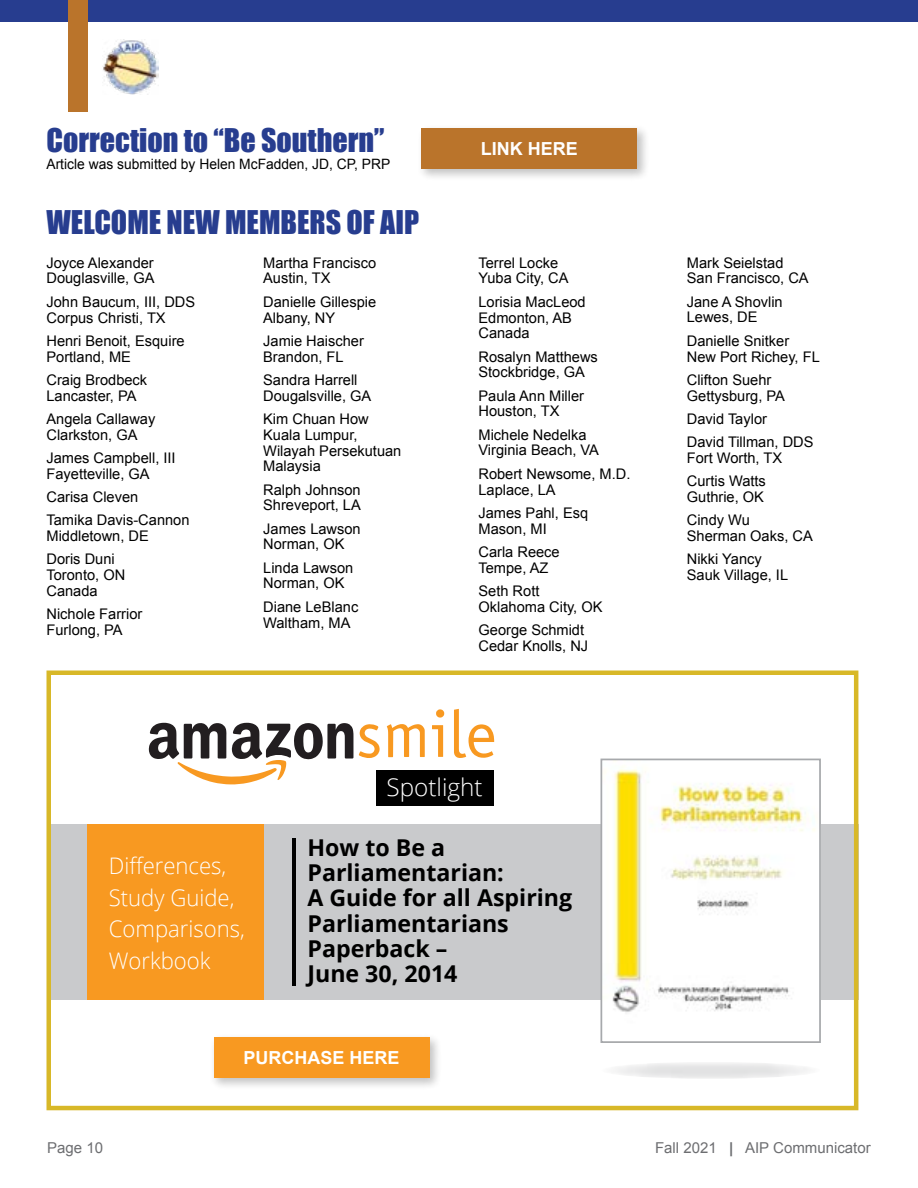
<style>
.page{position:relative;width:918px;height:1188px;background:#fff}
.page>*{position:absolute;margin:0;border:0;box-sizing:border-box;transform-origin:0 0}
.t1{font:30px "Impact";color:#273d8f}
.t2{font:300 24.3px "Open Sans";color:#fff}
.t3{font:700 23.25px/25px "Open Sans";color:#000}
.t4{font:300 22.8px/31.7px "Open Sans";color:#fff}
.t5{font:700 18px "Arial";color:#fff}
.t6{font:15px "Arial";color:#6d6e71}
.t7{font:14.7px/15.8px "Arial";color:#000}
.t8{font:14.25px "Arial";color:#000}
.s1{font-weight:700}
</style>
<div class="page">
<div style="left:0;top:0;width:918px;height:22px;background:#273d8f"></div>
<div style="left:68px;top:0;width:19px;height:111px;background:#ba742b"></div>
<img style="left:103px;top:39px;width:55px;height:56px">
<div style="left:47px;top:824px;width:811px;height:176px;background:#c9cacc"></div>
<div style="left:87px;top:824px;width:177px;height:176px;background:#f89921"></div>
<hr style="left:292px;top:839px;width:4px;height:147px;background:#000">
<div style="left:46px;top:670px;width:812px;height:440px;border:4px solid #d8b828"></div>
<div style="left:210px;top:1033px;width:232px;height:57px;background:#000;opacity:.25"></div>
<div style="left:214px;top:1037px;width:216px;height:40px;background:#f89921"></div>
<div style="left:377px;top:770px;width:117px;height:36px;background:#000"></div>
<svg style="left:436px;top:709px;width:8px;height:9px"></svg>
<svg style="left:387px;top:724px;width:38px;height:33px"></svg>
<svg style="left:359px;top:724px;width:21px;height:34px"></svg>
<svg style="left:454px;top:709px;width:40px;height:49px"></svg>
<svg style="left:432px;top:725px;width:11px;height:32px"></svg>
<svg style="left:149px;top:723px;width:204px;height:62px"></svg>
<img style="left:604px;top:767px;width:214px;height:246px">
<div style="left:601px;top:759px;width:220px;height:284px;border:2px solid #a7a9ac"></div>
<svg style="left:600px;top:1062px;width:221px;height:17px;fill:#eaeaeb"></svg>
<div style="left:417px;top:125px;width:233px;height:57px;background:#000;opacity:.25"></div>
<div style="left:421px;top:128px;width:216px;height:41px;background:#ba742b"></div>
<h1 class="t1" style="left:46px;top:117px;width:340px">Correction to “Be Southern”</h1>
<p class="t8" style="left:46px;top:155px;width:345px">Article was submitted by Helen McFadden, JD, CP, PRP</p>
<h1 class="t1" style="left:46px;top:199px;width:374px">WELCOME NEW MEMBERS OF AIP</h1>
<p class="t7" style="left:46px;top:255px;width:110px">Joyce Alexander<br>Douglasville, GA</p>
<p class="t7" style="left:46px;top:294px;width:150px">John Baucum, III, DDS<br>Corpus Christi, TX</p>
<p class="t7" style="left:46px;top:333px;width:140px">Henri Benoit, Esquire<br>Portland, ME</p>
<p class="t7" style="left:46px;top:372px;width:102px">Craig Brodbeck<br>Lancaster, PA</p>
<p class="t7" style="left:46px;top:411px;width:110px">Angela Callaway<br>Clarkston, GA</p>
<p class="t7" style="left:46px;top:450px;width:131px">James Campbell, III<br>Fayetteville, GA</p>
<p class="t7" style="left:46px;top:485px;width:145px;line-height:23.2px">Carisa Cleven<br>Tamika Davis-Cannon</p>
<p class="t7" style="left:46px;top:525px;width:104px;line-height:23.2px">Middletown, DE<br>Doris Duni</p>
<p class="t7" style="left:46px;top:567px;width:80px">Toronto, ON<br>Canada</p>
<p class="t7" style="left:46px;top:606px;width:97px">Nichole Farrior<br>Furlong, PA</p>
<p class="t7" style="left:263px;top:255px;width:114px">Martha Francisco<br>Austin, TX</p>
<p class="t7" style="left:263px;top:294px;width:114px">Danielle Gillespie<br>Albany, NY</p>
<p class="t7" style="left:263px;top:333px;width:102px">Jamie Haischer<br>Brandon, FL</p>
<p class="t7" style="left:263px;top:372px;width:110px">Sandra Harrell<br>Dougalsville, GA</p>
<p class="t7" style="left:263px;top:411px;width:140px">Kim Chuan How<br>Kuala Lumpur,<br>Wilayah Persekutuan<br>Malaysia</p>
<p class="t7" style="left:263px;top:482px;width:99px">Ralph Johnson<br>Shreveport, LA</p>
<p class="t7" style="left:263px;top:521px;width:99px">James Lawson<br>Norman, OK</p>
<p class="t7" style="left:263px;top:560px;width:92px">Linda Lawson<br>Norman, OK</p>
<p class="t7" style="left:263px;top:599px;width:97px">Diane LeBlanc<br>Waltham, MA</p>
<p class="t5" style="left:481px;top:137px;width:99px">LINK HERE</p>
<p class="t7" style="left:478px;top:255px;width:91px">Terrel Locke<br>Yuba City, CA</p>
<p class="t7" style="left:478px;top:294px;width:109px">Lorisia MacLeod<br>Edmonton, AB<br>Canada</p>
<p class="t7" style="left:478px;top:349px;width:121px">Rosalyn Matthews<br>Stockbridge, GA</p>
<p class="t7" style="left:478px;top:388px;width:107px">Paula Ann Miller<br>Houston, TX</p>
<p class="t7" style="left:478px;top:427px;width:122px">Michele Nedelka<br>Virginia Beach, VA</p>
<p class="t7" style="left:478px;top:466px;width:153px">Robert Newsome, M.D.<br>Laplace, LA</p>
<p class="t7" style="left:478px;top:505px;width:111px">James Pahl, Esq<br>Mason, MI</p>
<p class="t7" style="left:478px;top:544px;width:83px">Carla Reece<br>Tempe, AZ</p>
<p class="t7" style="left:478px;top:583px;width:126px">Seth Rott<br>Oklahoma City, OK</p>
<p class="t7" style="left:478px;top:622px;width:111px">George Schmidt<br>Cedar Knolls, NJ</p>
<h3 class="t4" style="left:109px;top:849px;width:138px">Differences,<br>Study Guide,<br>Comparisons,<br>Workbook</h3>
<h2 class="t2" style="left:387px;top:771px;width:98px">Spotlight</h2>
<h3 class="t3" style="left:307px;top:835px;width:266px">How to Be a<br>Parliamentarian:<br>A Guide for all Aspiring<br>Parliamentarians<br>Paperback –<br>June 30, 2014</h3>
<p class="t5" style="left:244px;top:1046px;width:158px">PURCHASE HERE</p>
<p class="t7" style="left:687px;top:255px;width:123px">Mark Seielstad<br>San Francisco, CA</p>
<p class="t7" style="left:687px;top:294px;width:97px">Jane A Shovlin<br>Lewes, DE</p>
<p class="t7" style="left:687px;top:333px;width:135px">Danielle Snitker<br>New Port Richey, FL</p>
<p class="t7" style="left:687px;top:372px;width:100px">Clifton Suehr<br>Gettysburg, PA</p>
<p class="t7" style="left:687px;top:407px;width:128px;line-height:23.2px">David Taylor<br>David Tillman, DDS</p>
<p class="t7" style="left:687px;top:446px;width:97px;line-height:23.2px">Fort Worth, TX<br>Curtis Watts</p>
<p class="t7" style="left:687px;top:485px;width:79px;line-height:23.2px">Guthrie, OK<br>Cindy Wu</p>
<p class="t7" style="left:687px;top:524px;width:127px;line-height:23.2px">Sherman Oaks, CA<br>Nikki Yancy</p>
<p class="t7" style="left:687px;top:567px;width:103px">Sauk Village, IL</p>
<p class="t6" style="left:47px;top:1138px;width:57px">Page 10</p>
<p class="t6" style="left:655px;top:1138px;width:217px">Fall 2021 <span class="s1">|</span> AIP Communicator</p>
</div>
